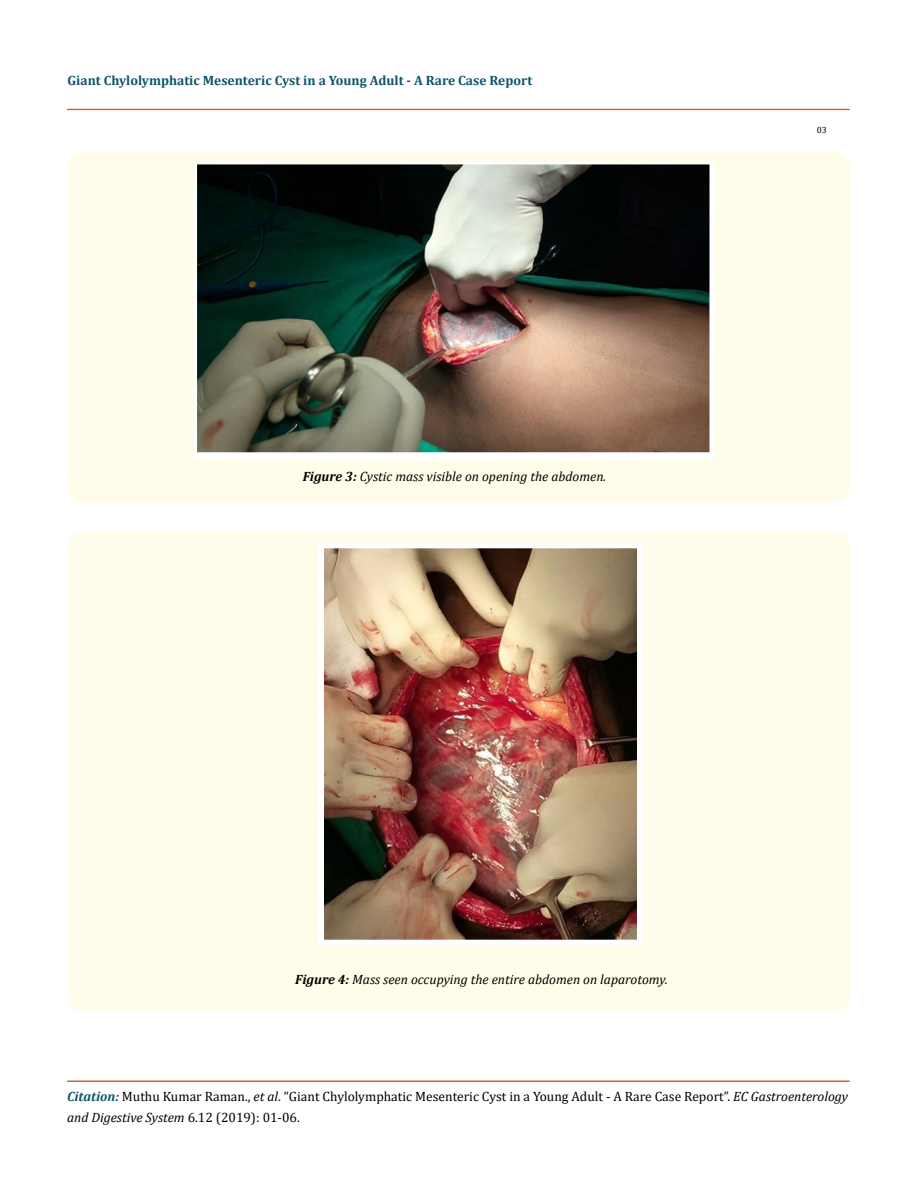
<style>
.page{position:relative;width:917px;height:1190px;background:#fff}
.page>*{position:absolute;margin:0;border:0;box-sizing:border-box;transform-origin:0 0}
.t1{font:13.5px/21px "Cambria";color:#000}
.t2{font:italic 13.5px "Cambria";color:#000}
.t3{font:700 13.5px "Cambria";color:#0e546a}
.t4{font:9px "Cambria";color:#000}
.s1{font-weight:700}
.s2{font-weight:700;font-style:italic;color:#0e546a}
.s3{font-style:italic}
</style>
<div class="page">
<div style="left:67px;top:109px;width:782px;height:1px;border:1px solid #e05d1a"></div>
<div style="left:67px;top:1081px;width:782px;height:1px;border:1px solid #e05d1a"></div>
<div style="left:68px;top:152px;width:782px;height:350px;background:#fffde9;border-radius:18px"></div>
<img style="left:194px;top:163px;width:520px;height:295px">
<div style="left:68px;top:531px;width:782px;height:480px;background:#fffde9;border-radius:18px"></div>
<img style="left:318px;top:543px;width:324px;height:401px">
<p class="t3" style="left:68px;top:70px;width:466px">Giant Chylolymphatic Mesenteric Cyst in a Young Adult - A Rare Case Report</p>
<p class="t2" style="left:303px;top:467px;width:305px"><span class="s1">Figure 3:</span> Cystic mass visible on opening the abdomen.</p>
<p class="t4" style="left:816px;top:124px;width:11px">03</p>
<p class="t2" style="left:295px;top:969px;width:374px"><span class="s1">Figure 4:</span> Mass seen occupying the entire abdomen on laparotomy.</p>
<p class="t1" style="left:67px;top:1086px;width:782px"><span class="s2">Citation:</span> Muthu Kumar Raman., <span class="s3">et al</span>. “Giant Chylolymphatic Mesenteric Cyst in a Young Adult - A Rare Case Report”. <span class="s3">EC Gastroenterology and Digestive System</span> 6.12 (2019): 01-06.</p>
</div>
